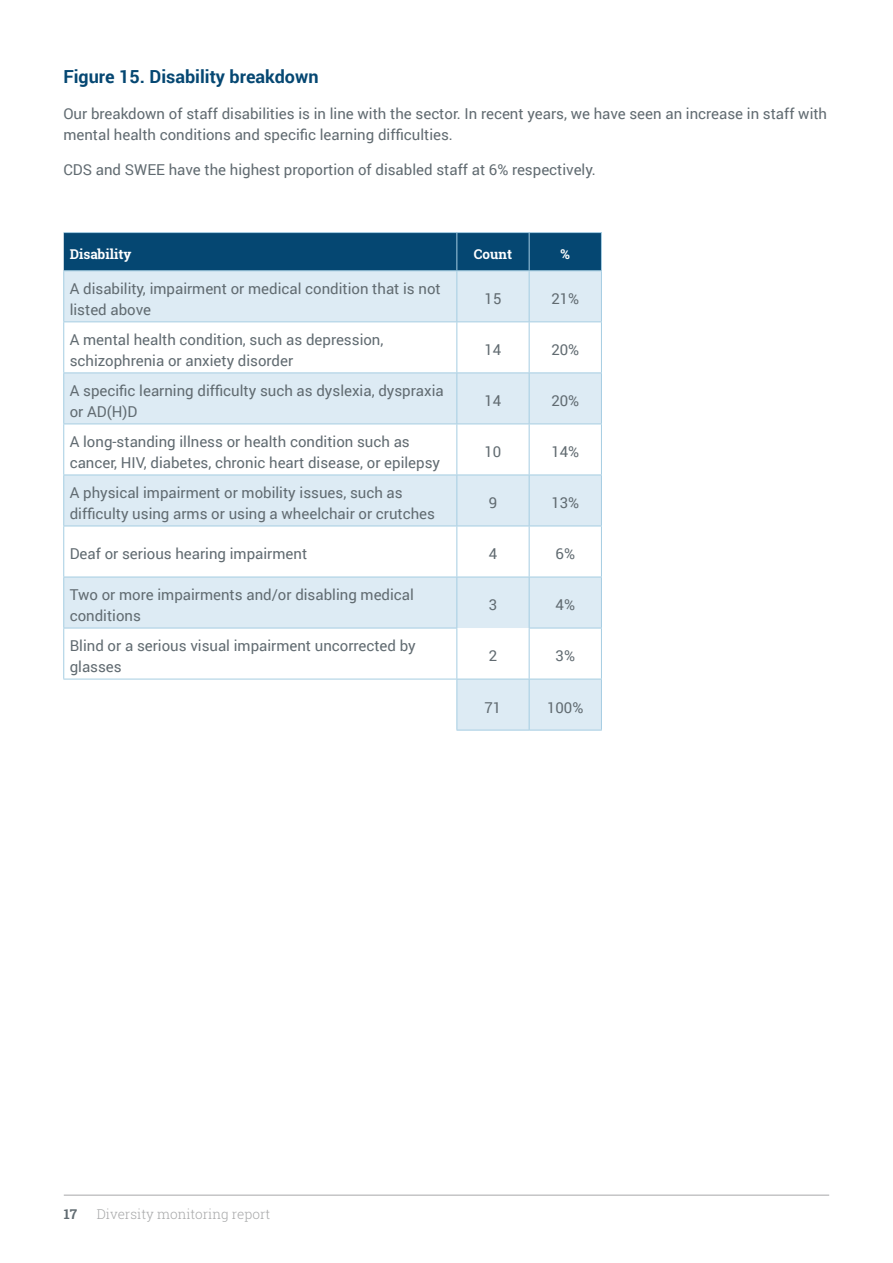
<style>
.page{position:relative;width:893px;height:1263px;background:#fff}
.page>*{position:absolute;margin:0;border:0;box-sizing:border-box;transform-origin:0 0}
.t1{font:700 18px "Roboto";color:#054772}
.t2{font:15px/21px "Roboto";color:#616b71}
.t3{font:300 13.5px "Roboto Slab";color:#a7a8a9}
.t4{font:700 13.5px "Roboto Slab";color:#fff}
.t5{font:700 13.5px "Roboto Slab";color:#616b71}
</style>
<div class="page">
<hr style="left:64px;top:1195px;width:765px;height:1px;background:#a7a8a9">
<div style="left:64px;top:233px;width:537px;height:37px;background:#054772"></div>
<div style="left:64px;top:271px;width:537px;height:50px;background:#ddebf4"></div>
<svg style="left:64px;top:322px;width:537px;height:408px"></svg>
<hr style="left:456px;top:271px;width:1px;height:50px;background:#a5cde2">
<hr style="left:529px;top:271px;width:1px;height:50px;background:#a5cde2">
<hr style="left:601px;top:271px;width:1px;height:50px;background:#a5cde2">
<hr style="left:456px;top:322px;width:1px;height:50px;background:#a5cde2">
<hr style="left:529px;top:322px;width:1px;height:50px;background:#a5cde2">
<hr style="left:601px;top:322px;width:1px;height:50px;background:#a5cde2">
<hr style="left:63px;top:372px;width:394px;height:1px;background:#a5cde2">
<hr style="left:457px;top:372px;width:72px;height:1px;background:#a5cde2">
<hr style="left:456px;top:373px;width:1px;height:51px;background:#a5cde2">
<hr style="left:529px;top:372px;width:73px;height:1px;background:#a5cde2">
<hr style="left:529px;top:373px;width:1px;height:51px;background:#a5cde2">
<hr style="left:601px;top:373px;width:1px;height:51px;background:#a5cde2">
<hr style="left:63px;top:424px;width:394px;height:1px;background:#a5cde2">
<hr style="left:457px;top:424px;width:72px;height:1px;background:#a5cde2">
<hr style="left:456px;top:424px;width:1px;height:51px;background:#a5cde2">
<hr style="left:529px;top:424px;width:73px;height:1px;background:#a5cde2">
<hr style="left:529px;top:424px;width:1px;height:51px;background:#a5cde2">
<hr style="left:601px;top:424px;width:1px;height:51px;background:#a5cde2">
<hr style="left:456px;top:475px;width:1px;height:51px;background:#a5cde2">
<hr style="left:529px;top:475px;width:1px;height:51px;background:#a5cde2">
<hr style="left:601px;top:475px;width:1px;height:51px;background:#a5cde2">
<hr style="left:456px;top:526px;width:1px;height:51px;background:#a5cde2">
<hr style="left:529px;top:526px;width:1px;height:51px;background:#a5cde2">
<hr style="left:601px;top:526px;width:1px;height:51px;background:#a5cde2">
<hr style="left:456px;top:577px;width:1px;height:51px;background:#a5cde2">
<hr style="left:529px;top:577px;width:1px;height:51px;background:#a5cde2">
<hr style="left:601px;top:577px;width:1px;height:51px;background:#a5cde2">
<hr style="left:601px;top:628px;width:1px;height:51px;background:#a5cde2">
<hr style="left:601px;top:679px;width:1px;height:51px;background:#a5cde2">
<hr style="left:63px;top:322px;width:1px;height:50px;background:#a5cde2">
<hr style="left:63px;top:373px;width:1px;height:51px;background:#a5cde2">
<hr style="left:63px;top:424px;width:1px;height:51px;background:#a5cde2">
<hr style="left:63px;top:475px;width:394px;height:1px;background:#a5cde2">
<hr style="left:63px;top:475px;width:1px;height:51px;background:#a5cde2">
<hr style="left:457px;top:475px;width:72px;height:1px;background:#a5cde2">
<hr style="left:529px;top:475px;width:73px;height:1px;background:#a5cde2">
<hr style="left:63px;top:526px;width:394px;height:1px;background:#a5cde2">
<hr style="left:63px;top:526px;width:1px;height:51px;background:#a5cde2">
<hr style="left:457px;top:526px;width:72px;height:1px;background:#a5cde2">
<hr style="left:529px;top:526px;width:73px;height:1px;background:#a5cde2">
<hr style="left:63px;top:577px;width:394px;height:1px;background:#a5cde2">
<hr style="left:63px;top:577px;width:1px;height:51px;background:#a5cde2">
<hr style="left:457px;top:577px;width:72px;height:1px;background:#a5cde2">
<hr style="left:529px;top:577px;width:73px;height:1px;background:#a5cde2">
<hr style="left:529px;top:628px;width:73px;height:1px;background:#a5cde2">
<hr style="left:529px;top:679px;width:73px;height:1px;background:#a5cde2">
<hr style="left:529px;top:730px;width:73px;height:1px;background:#a5cde2">
<hr style="left:63px;top:271px;width:1px;height:50px;background:#a5cde2">
<hr style="left:63px;top:321px;width:394px;height:1px;background:#a5cde2">
<hr style="left:457px;top:321px;width:72px;height:1px;background:#a5cde2">
<hr style="left:529px;top:321px;width:73px;height:1px;background:#a5cde2">
<hr style="left:529px;top:628px;width:1px;height:51px;background:#a5cde2">
<hr style="left:63px;top:628px;width:394px;height:1px;background:#a5cde2">
<hr style="left:63px;top:628px;width:1px;height:51px;background:#a5cde2">
<hr style="left:456px;top:628px;width:1px;height:51px;background:#a5cde2">
<hr style="left:63px;top:679px;width:394px;height:1px;background:#a5cde2">
<hr style="left:457px;top:679px;width:72px;height:1px;background:#a5cde2">
<hr style="left:456px;top:679px;width:1px;height:51px;background:#a5cde2">
<hr style="left:529px;top:679px;width:1px;height:51px;background:#a5cde2">
<hr style="left:456px;top:730px;width:73px;height:1px;background:#a5cde2">
<hr style="left:64px;top:232px;width:393px;height:1px;background:#a5cde2">
<hr style="left:457px;top:232px;width:72px;height:1px;background:#a5cde2">
<hr style="left:529px;top:232px;width:73px;height:1px;background:#a5cde2">
<hr style="left:456px;top:233px;width:1px;height:37px;background:#a5cde2">
<hr style="left:529px;top:233px;width:1px;height:37px;background:#a5cde2">
<hr style="left:601px;top:233px;width:1px;height:37px;background:#a5cde2">
<hr style="left:63px;top:270px;width:394px;height:1px;background:#a5cde2">
<hr style="left:457px;top:270px;width:72px;height:1px;background:#a5cde2">
<hr style="left:529px;top:270px;width:73px;height:1px;background:#a5cde2">
<p class="t1" style="left:63px;top:64px;width:257px">Figure 15. Disability breakdown</p>
<p class="t2" style="left:63px;top:102px;width:765px">Our breakdown of staff disabilities is in line with the sector. In recent years, we have seen an increase in staff with mental health conditions and specific learning difficulties.</p>
<p class="t2" style="left:63px;top:159px;width:534px">CDS and SWEE have the highest proportion of disabled staff at 6% respectively.</p>
<p class="t4" style="left:70px;top:245px;width:63px">Disability</p>
<p class="t4" style="left:474px;top:245px;width:40px">Count</p>
<p class="t4" style="left:561px;top:245px;width:11px">%</p>
<p class="t2" style="left:70px;top:277px;width:372px">A disability, impairment or medical condition that is not listed above</p>
<p class="t2" style="left:485px;top:288px;width:18px">15</p>
<p class="t2" style="left:551px;top:288px;width:29px">21%</p>
<p class="t2" style="left:70px;top:328px;width:315px">A mental health condition, such as depression, schizophrenia or anxiety disorder</p>
<p class="t2" style="left:485px;top:339px;width:18px">14</p>
<p class="t2" style="left:551px;top:339px;width:29px">20%</p>
<p class="t2" style="left:70px;top:379px;width:375px">A specific learning difficulty such as dyslexia, dyspraxia or AD(H)D</p>
<p class="t2" style="left:485px;top:390px;width:18px">14</p>
<p class="t2" style="left:551px;top:390px;width:29px">20%</p>
<p class="t2" style="left:70px;top:430px;width:372px">A long-standing illness or health condition such as cancer, HIV, diabetes, chronic heart disease, or epilepsy</p>
<p class="t2" style="left:485px;top:441px;width:18px">10</p>
<p class="t2" style="left:551px;top:441px;width:29px">14%</p>
<p class="t2" style="left:70px;top:481px;width:367px">A physical impairment or mobility issues, such as difficulty using arms or using a wheelchair or crutches</p>
<p class="t2" style="left:489px;top:492px;width:10px">9</p>
<p class="t2" style="left:551px;top:492px;width:29px">13%</p>
<p class="t2" style="left:70px;top:543px;width:239px">Deaf or serious hearing impairment</p>
<p class="t2" style="left:489px;top:543px;width:10px">4</p>
<p class="t2" style="left:556px;top:543px;width:21px">6%</p>
<p class="t2" style="left:70px;top:583px;width:346px">Two or more impairments and/or disabling medical conditions</p>
<p class="t2" style="left:489px;top:594px;width:10px">3</p>
<p class="t2" style="left:556px;top:594px;width:21px">4%</p>
<p class="t2" style="left:70px;top:634px;width:348px">Blind or a serious visual impairment uncorrected by glasses</p>
<p class="t2" style="left:489px;top:645px;width:10px">2</p>
<p class="t2" style="left:556px;top:645px;width:21px">3%</p>
<p class="t2" style="left:484px;top:696px;width:18px">71</p>
<p class="t2" style="left:547px;top:696px;width:38px">100%</p>
<p class="t5" style="left:64px;top:1204px;width:15px">17</p>
<p class="t3" style="left:97px;top:1204px;width:175px">Diversity monitoring report</p>
</div>
